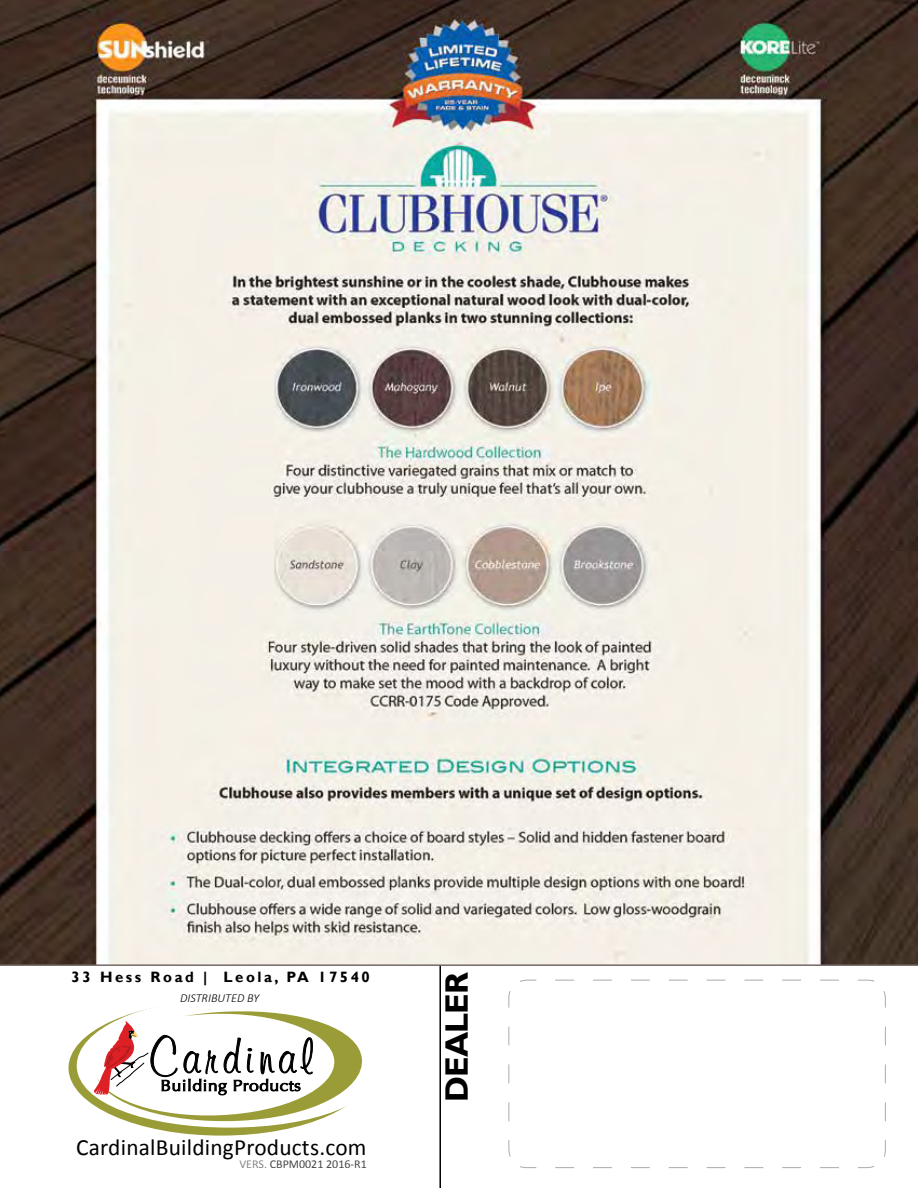
<style>
.page{position:relative;width:918px;height:1188px;background:#fff}
.page>*{position:absolute;margin:0;border:0;box-sizing:border-box;transform-origin:0 0}
.t1{font:700 32.4px "Gill Sans";letter-spacing:-.025em;color:#000}
.t2{font:23.25px "Calibri";letter-spacing:.01em;color:#000}
.t3{font:700 15px "Gill Sans";letter-spacing:.17em;color:#000}
.t4{font:italic 300 12.15px "Calibri";color:#000}
.t5{font:12px "Calibri";color:#000}
.s1{color:#58595b}
</style>
<div class="page">
<img style="left:0;top:0;width:918px;height:964px">
<svg style="left:0;top:964px;width:918px;height:205px"></svg>
<hr style="left:439px;top:966px;width:2px;height:222px;background:#000">
<svg style="left:508px;top:980px;width:378px;height:188px"></svg>
<svg style="left:69px;top:999px;width:311px;height:137px"></svg>
<p class="t3" style="left:72px;top:968px;width:300px">33 Hess Road | Leola, PA 17540</p>
<p class="t4" style="left:180px;top:990px;width:81px">DISTRIBUTED BY</p>
<p class="t2" style="left:76px;top:1133px;width:292px">CardinalBuildingProducts.com</p>
<p class="t5" style="left:239px;top:1156px;width:129px"><span class="s1">VERS.</span> CBPM0021 2016-R1</p>
<h1 class="t1" style="left:437px;top:1102px;width:132px;rotate:-90deg">DEALER</h1>
</div>
